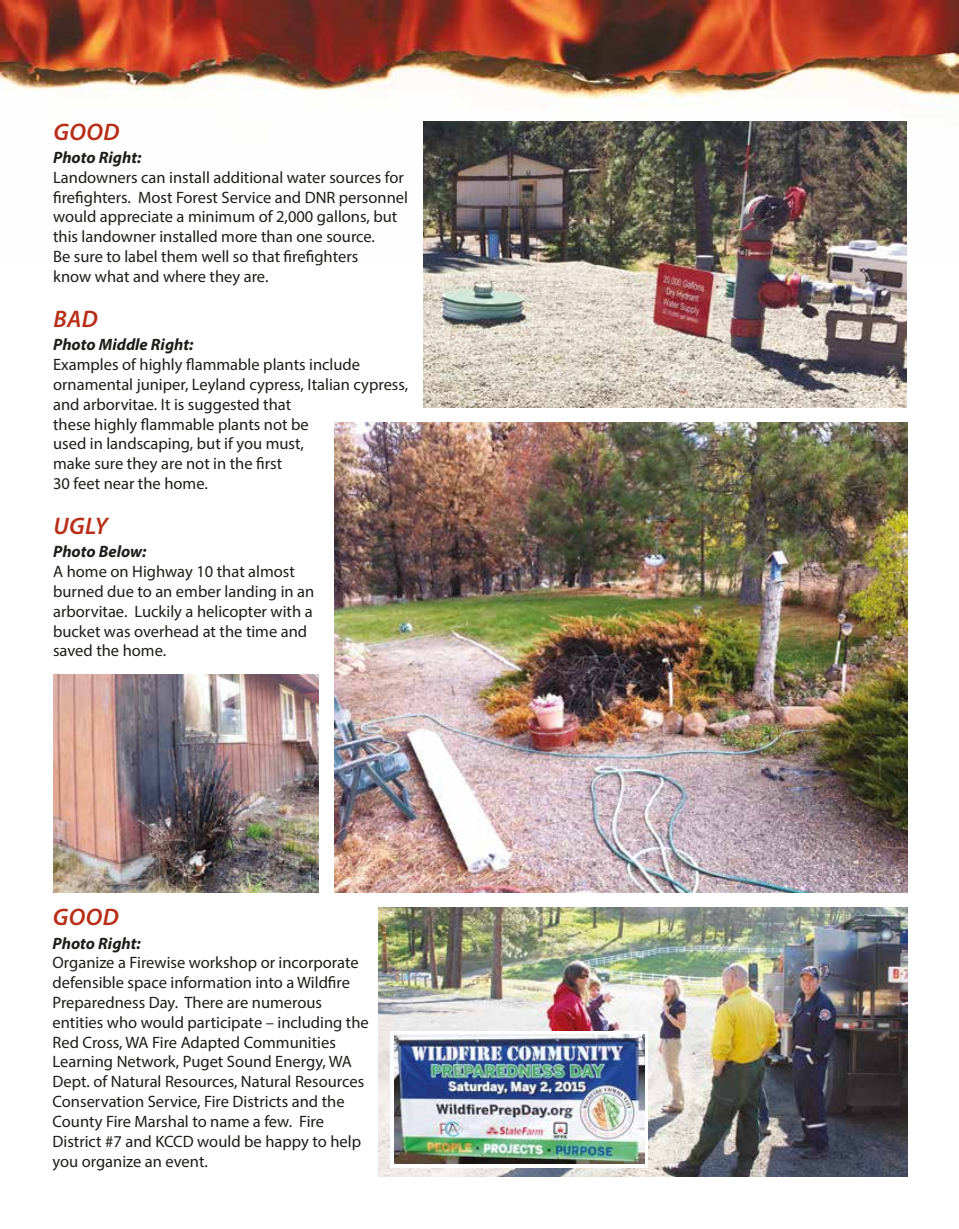
<style>
.page{position:relative;width:959px;height:1229px;background:#fff}
.page>*{position:absolute;margin:0;border:0;box-sizing:border-box;transform-origin:0 0}
.t1{font:italic 600 24px "Myriad Pro";letter-spacing:.02em;color:#b82e17}
.t2{font:16.5px/19.8px "Myriad Pro";color:#1d1d1b}
.t3{font:italic 700 16.5px "Myriad Pro";color:#1d1d1b}
</style>
<div class="page">
<img style="left:0;top:0;width:958px;height:257px">
<img style="left:378px;top:907px;width:529px;height:269px">
<img style="left:53px;top:675px;width:266px;height:217px">
<svg style="left:390px;top:1030px;width:258px;height:137px"></svg>
<img style="left:394px;top:1034px;width:250px;height:129px">
<img style="left:334px;top:423px;width:573px;height:469px">
<img style="left:424px;top:122px;width:482px;height:286px">
<h1 class="t1" style="left:53px;top:117px;width:68px">GOOD</h1>
<p class="t3" style="left:53px;top:151px;width:90px">Photo Right:</p>
<p class="t2" style="left:53px;top:169px;width:356px">Landowners can install additional water sources for firefighters. Most Forest Service and DNR personnel would appreciate a minimum of 2,000 gallons, but this landowner installed more than one source.<br>Be sure to label them well so that firefighters<br>know what and where they are.</p>
<h1 class="t1" style="left:53px;top:305px;width:46px">BAD</h1>
<p class="t3" style="left:53px;top:338px;width:142px">Photo Middle Right:</p>
<p class="t2" style="left:53px;top:356px;width:356px">Examples of highly flammable plants include ornamental juniper, Leyland cypress, Italian cypress, and arborvitae. It is suggested that<br>these highly flammable plants not be<br>used in landscaping, but if you must,<br>make sure they are not in the first<br>30 feet near the home.</p>
<h1 class="t1" style="left:53px;top:512px;width:56px">UGLY</h1>
<p class="t3" style="left:53px;top:545px;width:95px">Photo Below:</p>
<p class="t2" style="left:53px;top:563px;width:263px">A home on Highway 10 that almost burned due to an ember landing in an arborvitae. Luckily a helicopter with a bucket was overhead at the time and saved the home.</p>
<h1 class="t1" style="left:53px;top:903px;width:68px">GOOD</h1>
<p class="t3" style="left:53px;top:936px;width:90px">Photo Right:</p>
<p class="t2" style="left:53px;top:954px;width:318px">Organize a Firewise workshop or incorporate defensible space information into a Wildfire Preparedness Day. There are numerous entities who would participate – including the Red Cross, WA Fire Adapted Communities Learning Network, Puget Sound Energy, WA Dept. of Natural Resources, Natural Resources Conservation Service, Fire Districts and the County Fire Marshal to name a few. Fire District #7 and KCCD would be happy to help you organize an event.</p>
</div>
